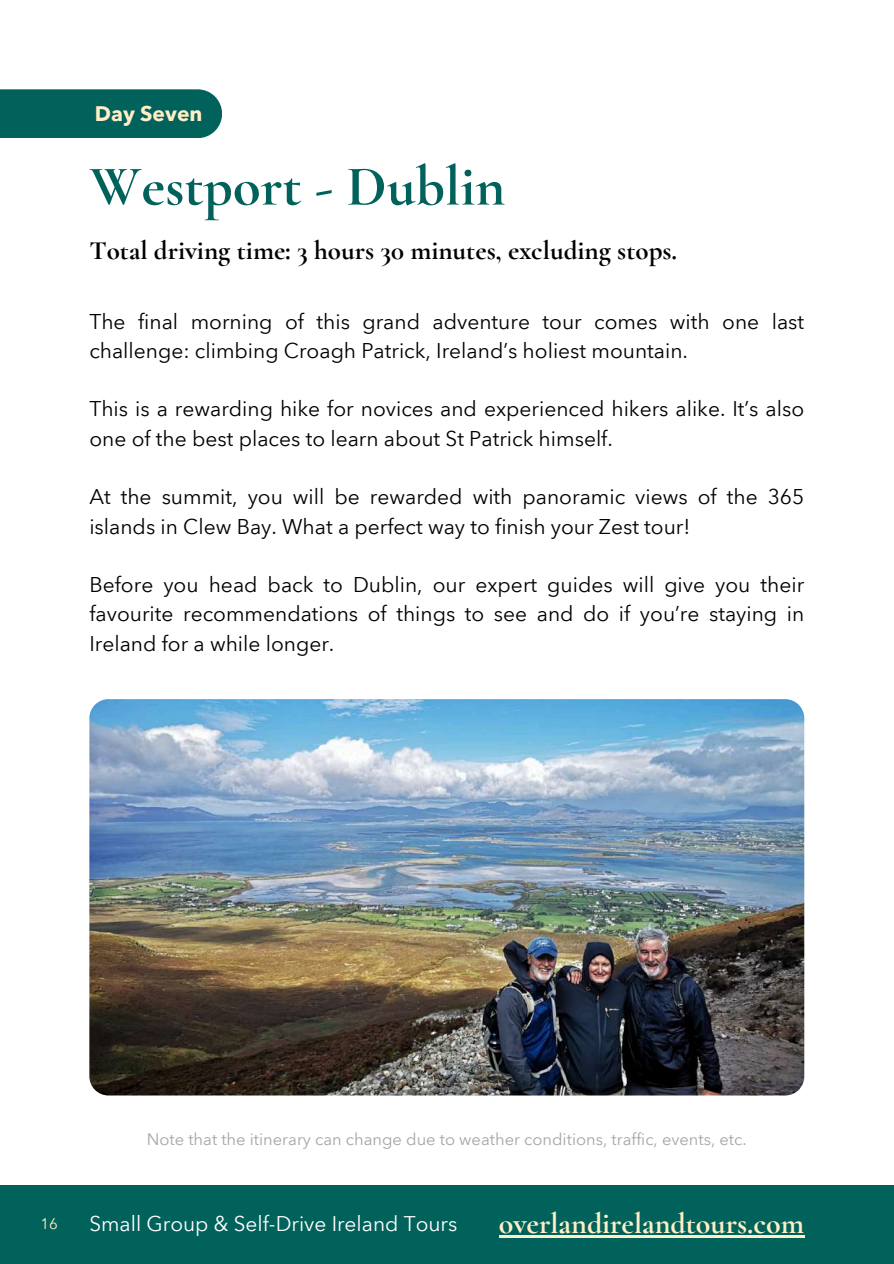
<style>
.page{position:relative;width:894px;height:1264px;background:#fff}
.page>*{position:absolute;margin:0;border:0;box-sizing:border-box;transform-origin:0 0}
.t1{font:700 57px "Cormorant Garamond";color:#00625b}
.t2{font:700 30px "Cormorant Garamond";color:#ffeec6}
.t3{font:700 27px "Cormorant Garamond";color:#000}
.t4{font:21px/29.2px "Avenir Next Arabic";color:#000}
.t5{font:700 21px "Avenir Next Arabic";color:#ffeec6}
.t6{font:20.85px "Avenir Next Arabic";color:#fff}
.t7{font:16.5px "Avenir Next Arabic";color:#a6a6a6}
.t8{font:15px "Avenir Next Arabic";color:#ffeec6}
</style>
<div class="page">
<div style="left:0;top:1184px;width:893px;height:79px;background:#00625b"></div>
<hr style="left:498px;top:1235px;width:306px;height:2px;background:#ffeec6">
<div style="left:0;top:89px;width:222px;height:49px;background:#00625b"></div>
<img style="left:89px;top:699px;width:715px;height:396px">
<p class="t5" style="left:95px;top:101px;width:109px">Day Seven</p>
<h1 class="t1" style="left:89px;top:152px;width:417px">Westport - Dublin</h1>
<p class="t3" style="left:89px;top:234px;width:589px">Total driving time: 3 hours 30 minutes, excluding stops.</p>
<p class="t4" style="left:89px;top:307px;width:716px">The final morning of this grand adventure tour comes with one last challenge: climbing Croagh Patrick, Ireland’s holiest mountain.</p>
<p class="t4" style="left:89px;top:394px;width:716px">This is a rewarding hike for novices and experienced hikers alike. It’s also one of the best places to learn about St Patrick himself.</p>
<p class="t4" style="left:89px;top:482px;width:716px">At the summit, you will be rewarded with panoramic views of the 365 islands in Clew Bay. What a perfect way to finish your Zest tour!</p>
<p class="t4" style="left:89px;top:570px;width:716px;text-align:justify">Before you head back to Dublin, our expert guides will give you their favourite recommendations of things to see and do if you’re staying in Ireland for a while longer.</p>
<p class="t7" style="left:147px;top:1129px;width:601px">Note that the itinerary can change due to weather conditions, traffic, events, etc.</p>
<p class="t8" style="left:40px;top:1214px;width:19px">16</p>
<p class="t6" style="left:89px;top:1211px;width:369px">Small Group &amp; Self-Drive Ireland Tours</p>
<h2 class="t2" style="left:498px;top:1205px;width:307px">overlandirelandtours.com</h2>
</div>
